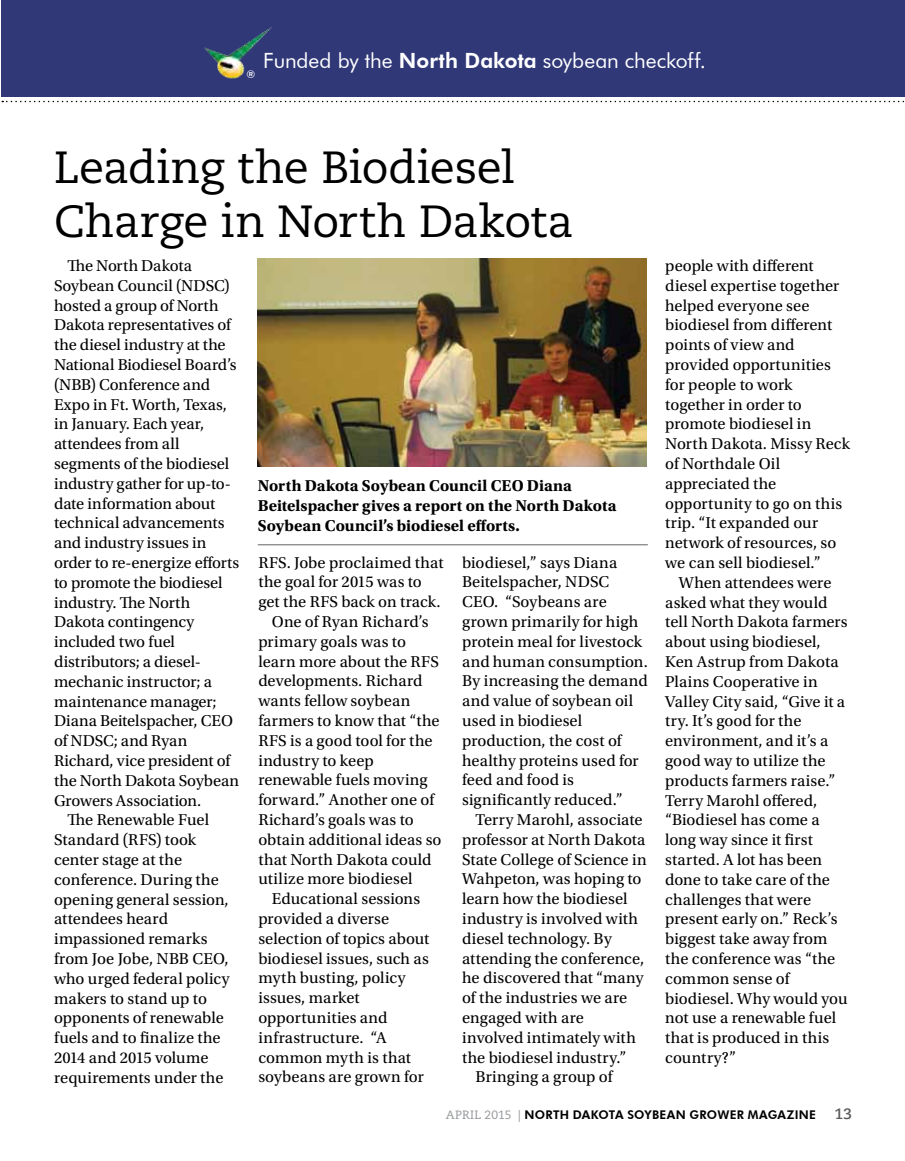
<style>
.page{position:relative;width:905px;height:1161px;background:#fff}
.page>*{position:absolute;margin:0;border:0;box-sizing:border-box;transform-origin:0 0}
.t1{font:45px/54px "Caecilia LT Std";letter-spacing:-.015em;color:#000}
.t2{font:21px "Futura BT";letter-spacing:-.005em;color:#fff}
.t3{font:16.5px/19.8px "Utopia Std";letter-spacing:.005em;color:#000}
.t4{font:700 16.5px/19.8px "Utopia Std";letter-spacing:.005em;color:#000}
.t5{font:16.5px "Utopia Std";letter-spacing:.025em;color:#000}
.t6{font:800 12px "Futura BT";letter-spacing:.025em;color:#000}
.t7{font:500 10.5px "Futura BT";color:#fff}
.s1{font-weight:800}
.s2{font-family:"Caecilia LT Std";font-weight:400;color:#939598}
.s3{font-family:"Caecilia LT Std";font-weight:700;font-size:15px;color:#58595b}
</style>
<div class="page">
<hr style="left:258px;top:544px;width:390px;height:1px;background:#636466">
<img style="left:257px;top:259px;width:389px;height:207px">
<div style="left:2px;top:0;width:902px;height:97px;background:#303878"></div>
<img style="left:204px;top:27px;width:68px;height:52px">
<svg style="left:2px;top:101px;width:902px;height:1px"></svg>
<p class="t7" style="left:246px;top:68px;width:10px">®</p>
<p class="t2" style="left:263px;top:48px;width:444px">Funded by the <span class="s1">NORTH DAKOTA</span> soybean checkoff.</p>
<h1 class="t1" style="left:54px;top:142px;width:521px">Leading the Biodiesel<br>Charge in North Dakota</h1>
<p class="t3" style="left:68px;top:256px;width:126px">The North Dakota</p>
<p class="t3" style="left:54px;top:276px;width:177px">Soybean Council (NDSC)</p>
<p class="t3" style="left:54px;top:296px;width:166px">hosted a group of North</p>
<p class="t3" style="left:54px;top:315px;width:178px">Dakota representatives of</p>
<p class="t3" style="left:54px;top:335px;width:173px">the diesel industry at the</p>
<p class="t3" style="left:54px;top:355px;width:184px">National Biodiesel Board’s</p>
<p class="t3" style="left:54px;top:375px;width:158px">(NBB) Conference and</p>
<p class="t3" style="left:54px;top:395px;width:174px">Expo in Ft. Worth, Texas,</p>
<p class="t3" style="left:54px;top:414px;width:152px">in January. Each year,</p>
<p class="t3" style="left:54px;top:434px;width:127px">attendees from all</p>
<p class="t3" style="left:54px;top:454px;width:177px">segments of the biodiesel</p>
<p class="t3" style="left:54px;top:474px;width:178px">industry gather for up-to-</p>
<p class="t3" style="left:54px;top:494px;width:163px">date information about</p>
<p class="t3" style="left:54px;top:513px;width:172px">technical advancements</p>
<p class="t3" style="left:54px;top:533px;width:154px">and industry issues in</p>
<p class="t3" style="left:54px;top:553px;width:187px">order to re-energize efforts</p>
<p class="t3" style="left:54px;top:573px;width:170px">to promote the biodiesel</p>
<p class="t3" style="left:54px;top:593px;width:138px">industry. The North</p>
<p class="t3" style="left:54px;top:612px;width:142px">Dakota contingency</p>
<p class="t3" style="left:54px;top:632px;width:122px">included two fuel</p>
<p class="t3" style="left:54px;top:652px;width:148px">distributors; a diesel-</p>
<p class="t3" style="left:54px;top:672px;width:159px">mechanic instructor; a</p>
<p class="t3" style="left:54px;top:692px;width:164px">maintenance manager;</p>
<p class="t3" style="left:54px;top:711px;width:180px">Diana Beitelspacher, CEO</p>
<p class="t3" style="left:54px;top:731px;width:135px">of NDSC; and Ryan</p>
<p class="t3" style="left:54px;top:751px;width:178px">Richard, vice president of</p>
<p class="t3" style="left:54px;top:771px;width:187px">the North Dakota Soybean</p>
<p class="t3" style="left:54px;top:791px;width:149px">Growers Association.</p>
<p class="t3" style="left:68px;top:810px;width:143px">The Renewable Fuel</p>
<p class="t3" style="left:54px;top:830px;width:144px">Standard (RFS) took</p>
<p class="t3" style="left:54px;top:850px;width:130px">center stage at the</p>
<p class="t3" style="left:54px;top:870px;width:166px">conference. During the</p>
<p class="t3" style="left:54px;top:890px;width:176px">opening general session,</p>
<p class="t3" style="left:54px;top:909px;width:115px">attendees heard</p>
<p class="t3" style="left:54px;top:929px;width:155px">impassioned remarks</p>
<p class="t3" style="left:54px;top:949px;width:176px">from Joe Jobe, NBB CEO,</p>
<p class="t3" style="left:54px;top:969px;width:177px">who urged federal policy</p>
<p class="t3" style="left:54px;top:989px;width:154px">makers to stand up to</p>
<p class="t3" style="left:54px;top:1008px;width:171px">opponents of renewable</p>
<p class="t3" style="left:54px;top:1028px;width:168px">fuels and to finalize the</p>
<p class="t3" style="left:54px;top:1048px;width:156px">2014 and 2015 volume</p>
<p class="t3" style="left:54px;top:1068px;width:171px">requirements under the</p>
<p class="t4" style="left:258px;top:476px;width:360px">North Dakota Soybean Council CEO Diana<br>Beitelspacher gives a report on the North Dakota<br>Soybean Council’s biodiesel efforts.</p>
<p class="t3" style="left:258px;top:553px;width:186px">RFS. Jobe proclaimed that</p>
<p class="t3" style="left:258px;top:572px;width:165px">the goal for 2015 was to</p>
<p class="t3" style="left:258px;top:592px;width:184px">get the RFS back on track.</p>
<p class="t3" style="left:272px;top:612px;width:158px">One of Ryan Richard’s</p>
<p class="t3" style="left:258px;top:632px;width:149px">primary goals was to</p>
<p class="t3" style="left:258px;top:652px;width:182px">learn more about the RFS</p>
<p class="t3" style="left:258px;top:671px;width:166px">developments. Richard</p>
<p class="t3" style="left:258px;top:691px;width:153px">wants fellow soybean</p>
<p class="t3" style="left:258px;top:711px;width:183px">farmers to know that “the</p>
<p class="t3" style="left:258px;top:731px;width:176px">RFS is a good tool for the</p>
<p class="t3" style="left:258px;top:751px;width:117px">industry to keep</p>
<p class="t3" style="left:258px;top:770px;width:171px">renewable fuels moving</p>
<p class="t3" style="left:258px;top:790px;width:177px">forward.” Another one of</p>
<p class="t3" style="left:258px;top:810px;width:157px">Richard’s goals was to</p>
<p class="t3" style="left:258px;top:830px;width:185px">obtain additional ideas so</p>
<p class="t3" style="left:258px;top:850px;width:175px">that North Dakota could</p>
<p class="t3" style="left:258px;top:869px;width:156px">utilize more biodiesel</p>
<p class="t3" style="left:272px;top:889px;width:150px">Educational sessions</p>
<p class="t3" style="left:258px;top:909px;width:132px">provided a diverse</p>
<p class="t3" style="left:258px;top:929px;width:172px">selection of topics about</p>
<p class="t3" style="left:258px;top:949px;width:172px">biodiesel issues, such as</p>
<p class="t3" style="left:258px;top:968px;width:149px">myth busting, policy</p>
<p class="t3" style="left:258px;top:988px;width:103px">issues, market</p>
<p class="t3" style="left:258px;top:1008px;width:130px">opportunities and</p>
<p class="t5" style="left:258px;top:1028px;width:130px">infrastructure. “A</p>
<p class="t3" style="left:258px;top:1048px;width:154px">common myth is that</p>
<p class="t3" style="left:258px;top:1067px;width:167px">soybeans are grown for</p>
<p class="t3" style="left:462px;top:553px;width:187px">biodiesel,” says Diana<br>Beitelspacher, NDSC<br>CEO. “Soybeans are grown primarily for high protein meal for livestock and human consumption.<br>By increasing the demand and value of soybean oil used in biodiesel production, the cost of healthy proteins used for feed and food is significantly reduced.”</p>
<p class="t3" style="left:475px;top:810px;width:168px">Terry Marohl, associate</p>
<p class="t3" style="left:462px;top:830px;width:185px">professor at North Dakota</p>
<p class="t3" style="left:462px;top:850px;width:186px">State College of Science in</p>
<p class="t3" style="left:462px;top:869px;width:181px">Wahpeton, was hoping to</p>
<p class="t3" style="left:462px;top:889px;width:167px">learn how the biodiesel</p>
<p class="t3" style="left:462px;top:909px;width:177px">industry is involved with</p>
<p class="t3" style="left:462px;top:929px;width:151px">diesel technology. By</p>
<p class="t3" style="left:462px;top:949px;width:184px">attending the conference,</p>
<p class="t3" style="left:462px;top:968px;width:183px">he discovered that “many</p>
<p class="t3" style="left:462px;top:988px;width:167px">of the industries we are</p>
<p class="t3" style="left:462px;top:1008px;width:123px">engaged with are</p>
<p class="t3" style="left:462px;top:1028px;width:175px">involved intimately with</p>
<p class="t3" style="left:462px;top:1048px;width:166px">the biodiesel industry.”</p>
<p class="t3" style="left:475px;top:1067px;width:138px">Bringing a group of</p>
<p class="t3" style="left:665px;top:256px;width:186px">people with different diesel expertise together helped everyone see biodiesel from different points of view and provided opportunities for people to work together in order to promote biodiesel in<br>North Dakota. Missy Reck of Northdale Oil appreciated the opportunity to go on this trip. “It expanded our network of resources, so we can sell biodiesel.”</p>
<p class="t3" style="left:665px;top:573px;width:184px;text-indent:13px">When attendees were asked what they would tell North Dakota farmers about using biodiesel,<br>Ken Astrup from Dakota<br>Plains Cooperative in<br>Valley City said, “Give it a try. It’s good for the environment, and it’s a good way to utilize the products farmers raise.”<br>Terry Marohl offered, “Biodiesel has come a long way since it first started. A lot has been done to take care of the challenges that were present early on.” Reck’s biggest take away from the conference was “the common sense of biodiesel. Why would you not use a renewable fuel that is produced in this country?”</p>
<p class="t6" style="left:445px;top:1108px;width:408px"><span class="s2">april 2015 |</span> NORTH DAKOTA SOYBEAN GROWER MAGAZINE <span class="s3">13</span></p>
</div>
